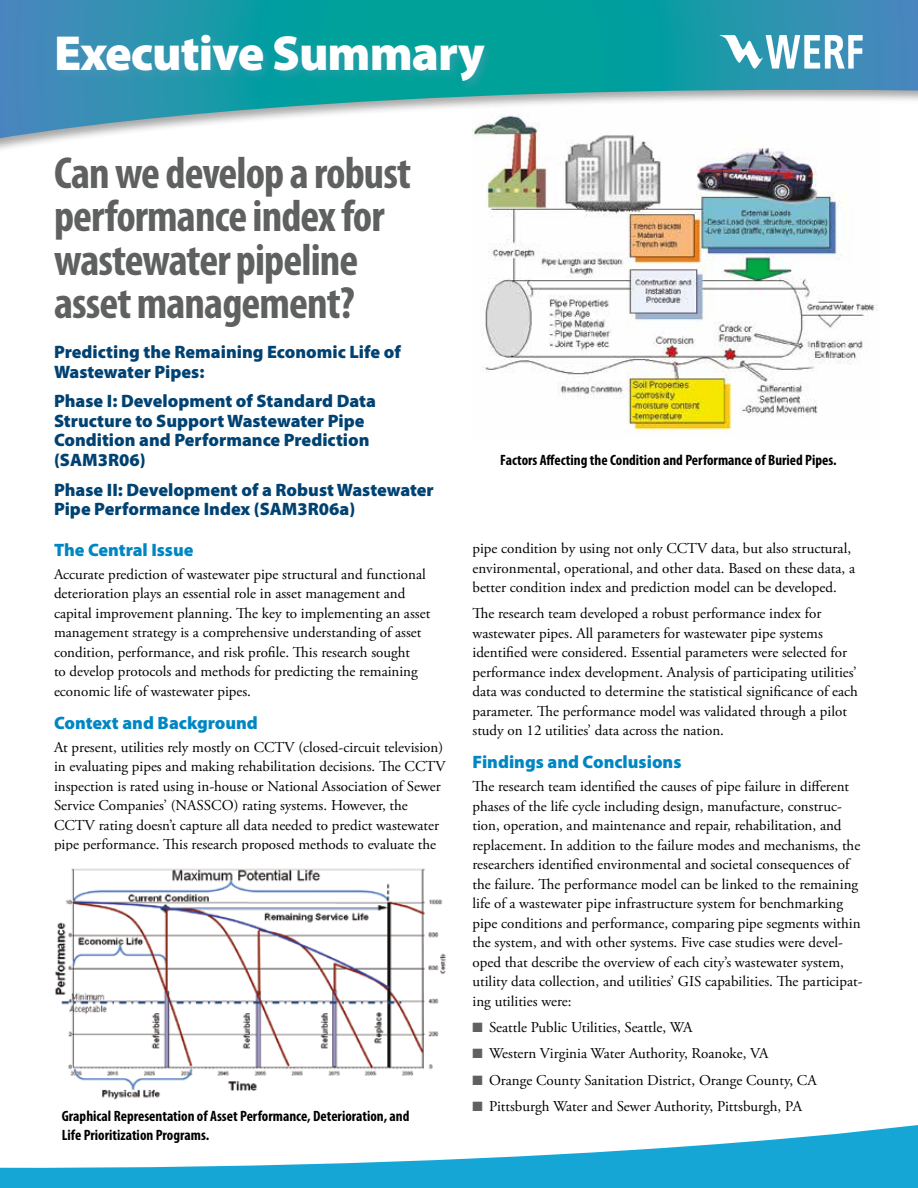
<style>
.page{position:relative;width:918px;height:1188px;background:#fff}
.page>*{position:absolute;margin:0;border:0;box-sizing:border-box;transform-origin:0 0}
.t1{font:900 49.5px "Myriad Pro";letter-spacing:-.02em;color:#fff}
.t2{font:700 condensed 45px/43.5px "Myriad Pro";letter-spacing:-.02em;color:#5f6160}
.t3{font:900 18px/19.5px "Myriad Pro";color:#004272}
.t4{font:900 18px "Myriad Pro";color:#0087c3}
.t5{font:15px/19.5px "Adobe Garamond Pro";color:#000001}
.t6{font:700 condensed 15px/19.5px "Myriad Pro";color:#000001}
.s1{color:#5f6160}
</style>
<div class="page">
<img style="left:482px;top:154px;width:396px;height:280px">
<div style="left:0;top:0;width:918px;height:154px;background:#000001;opacity:.35"></div>
<svg style="left:0;top:0;width:918px;height:138px"></svg>
<div style="left:52px;top:31px;width:444px;height:62px;background:#5f9bbc;opacity:.45"></div>
<img style="left:715px;top:32px;width:152px;height:41px">
<svg style="left:0;top:1125px;width:918px;height:63px;fill:#16a6d5"></svg>
<img style="left:55px;top:868px;width:391px;height:232px">
<h1 class="t1" style="left:54px;top:20px;width:432px">Executive Summary</h1>
<h2 class="t2" style="left:54px;top:150px;width:359px">Can we develop a robust performance index for wastewater pipeline asset management?</h2>
<p class="t3" style="left:54px;top:341px;width:349px">Predicting the Remaining Economic Life of<br>Wastewater Pipes:</p>
<p class="t3" style="left:54px;top:391px;width:323px">Phase I: Development of Standard Data<br>Structure to Support Wastewater Pipe<br>Condition and Performance Prediction (SAM3R06)</p>
<p class="t3" style="left:54px;top:479px;width:381px">Phase II: Development of a Robust Wastewater<br>Pipe Performance Index (SAM3R06a)</p>
<p class="t6" style="left:500px;top:450px;width:338px">Factors Affecting the Condition and Performance of Buried Pipes.</p>
<p class="t4" style="left:54px;top:538px;width:141px">The Central Issue</p>
<p class="t5" style="left:54px;top:565px;width:378px">Accurate prediction of wastewater pipe structural and functional deterioration plays an essential role in asset management and capital improvement planning. The key to implementing an asset management strategy is a comprehensive understanding of asset condition, performance, and risk profile. This research sought<br>to develop protocols and methods for predicting the remaining economic life of wastewater pipes.</p>
<p class="t4" style="left:54px;top:711px;width:205px">Context and Background</p>
<p class="t5" style="left:54px;top:738px;width:393px">At present, utilities rely mostly on CCTV (closed-circuit television) in evaluating pipes and making rehabilitation decisions. The CCTV inspection is rated using in-house or National Association of Sewer Service Companies’ (NASSCO) rating systems. However, the CCTV rating doesn’t capture all data needed to predict wastewater pipe performance. This research proposed methods to evaluate the</p>
<p class="t6" style="left:62px;top:1106px;width:349px">Graphical Representation of Asset Performance, Deterioration, and<br>Life Prioritization Programs.</p>
<p class="t5" style="left:472px;top:539px;width:384px">pipe condition by using not only CCTV data, but also structural, environmental, operational, and other data. Based on these data, a better condition index and prediction model can be developed.</p>
<p class="t5" style="left:472px;top:604px;width:387px">The research team developed a robust performance index for wastewater pipes. All parameters for wastewater pipe systems identified were considered. Essential parameters were selected for performance index development. Analysis of participating utilities’ data was conducted to determine the statistical significance of each parameter. The performance model was validated through a pilot study on 12 utilities’ data across the nation.</p>
<p class="t4" style="left:472px;top:750px;width:211px">Findings and Conclusions</p>
<p class="t5" style="left:472px;top:777px;width:391px">The research team identified the causes of pipe failure in different phases of the life cycle including design, manufacture, construc&shy;tion, operation, and maintenance and repair, rehabilitation, and replacement. In addition to the failure modes and mechanisms, the researchers identified environmental and societal consequences of the failure. The performance model can be linked to the remaining life of a wastewater pipe infrastructure system for benchmarking pipe conditions and performance, comparing pipe segments within the system, and with other systems. Five case studies were devel&shy;oped that describe the overview of each city’s wastewater system, utility data collection, and utilities’ GIS capabilities. The participat&shy;ing utilities were:</p>
<p class="t5" style="left:473px;top:1018px;width:221px"><span class="s1">■</span> Seattle Public Utilities, Seattle, WA</p>
<p class="t5" style="left:473px;top:1044px;width:297px"><span class="s1">■</span> Western Virginia Water Authority, Roanoke, VA</p>
<p class="t5" style="left:473px;top:1071px;width:346px"><span class="s1">■</span> Orange County Sanitation District, Orange County, CA</p>
<p class="t5" style="left:473px;top:1097px;width:331px"><span class="s1">■</span> Pittsburgh Water and Sewer Authority, Pittsburgh, PA</p>
</div>
